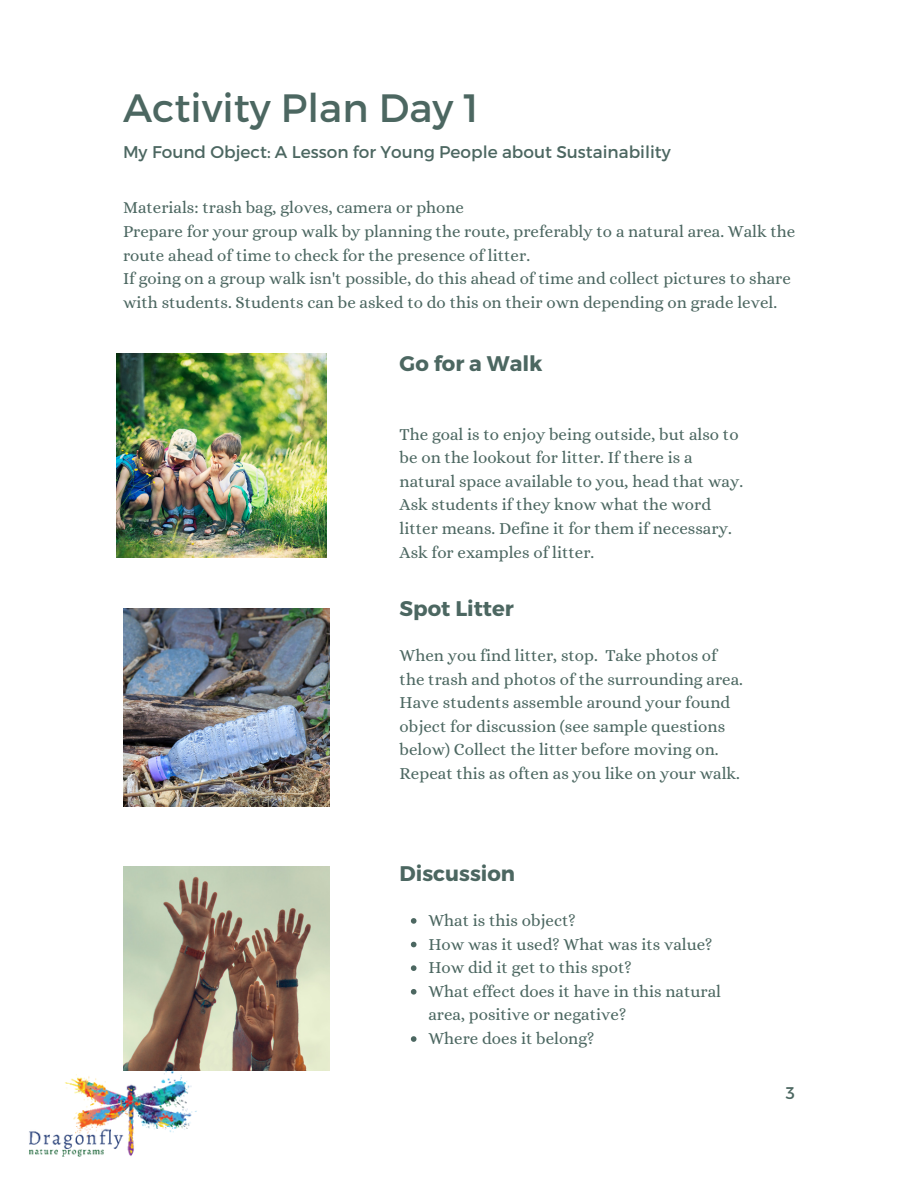
<style>
.page{position:relative;width:918px;height:1188px;background:#fff}
.page>*{position:absolute;margin:0;border:0;box-sizing:border-box;transform-origin:0 0}
.t1{font:39.45px "Montserrat";color:#4c6761}
.t2{font:700 21.15px "Montserrat";color:#4c6761}
.t3{font:16.95px/23.7px "Alice";color:#4c6761}
.t4{font:16.95px "Montserrat";color:#4c6761}
</style>
<div class="page">
<img style="left:116px;top:353px;width:211px;height:204px">
<img style="left:123px;top:609px;width:207px;height:198px">
<img style="left:123px;top:867px;width:207px;height:203px">
<svg style="left:411px;top:918px;width:6px;height:6px"></svg>
<svg style="left:411px;top:942px;width:6px;height:5px"></svg>
<svg style="left:411px;top:965px;width:6px;height:6px"></svg>
<svg style="left:411px;top:989px;width:6px;height:6px"></svg>
<svg style="left:411px;top:1036px;width:6px;height:6px"></svg>
<img style="left:29px;top:1069px;width:171px;height:88px">
<h1 class="t1" style="left:123px;top:83px;width:357px">Activity Plan Day 1</h1>
<p class="t4" style="left:123px;top:141px;width:549px">My Found Object: A Lesson for Young People about Sustainability</p>
<p class="t3" style="left:123px;top:196px;width:674px">Materials: trash bag, gloves, camera or phone<br>Prepare for your group walk by planning the route, preferably to a natural area. Walk the route ahead of time to check for the presence of litter.<br>If going on a group walk isn't possible, do this ahead of time and collect pictures to share with students. Students can be asked to do this on their own depending on grade level.</p>
<p class="t2" style="left:400px;top:350px;width:144px">Go for a Walk</p>
<p class="t3" style="left:400px;top:422px;width:345px">The goal is to enjoy being outside, but also to be on the lookout for litter. If there is a natural space available to you, head that way.<br>Ask students if they know what the word litter means. Define it for them if necessary.<br>Ask for examples of litter.</p>
<p class="t2" style="left:400px;top:594px;width:116px">Spot Litter</p>
<p class="t3" style="left:400px;top:643px;width:345px">When you find litter, stop. Take photos of the trash and photos of the surrounding area.<br>Have students assemble around your found object for discussion (see sample questions below) Collect the litter before moving on.<br>Repeat this as often as you like on your walk.</p>
<p class="t2" style="left:400px;top:860px;width:117px">Discussion</p>
<p class="t3" style="left:428px;top:908px;width:294px">What is this object?<br>How was it used? What was its value?<br>How did it get to this spot?<br>What effect does it have in this natural area, positive or negative?<br>Where does it belong?</p>
<p class="t4" style="left:786px;top:1082px;width:11px">3</p>
</div>
